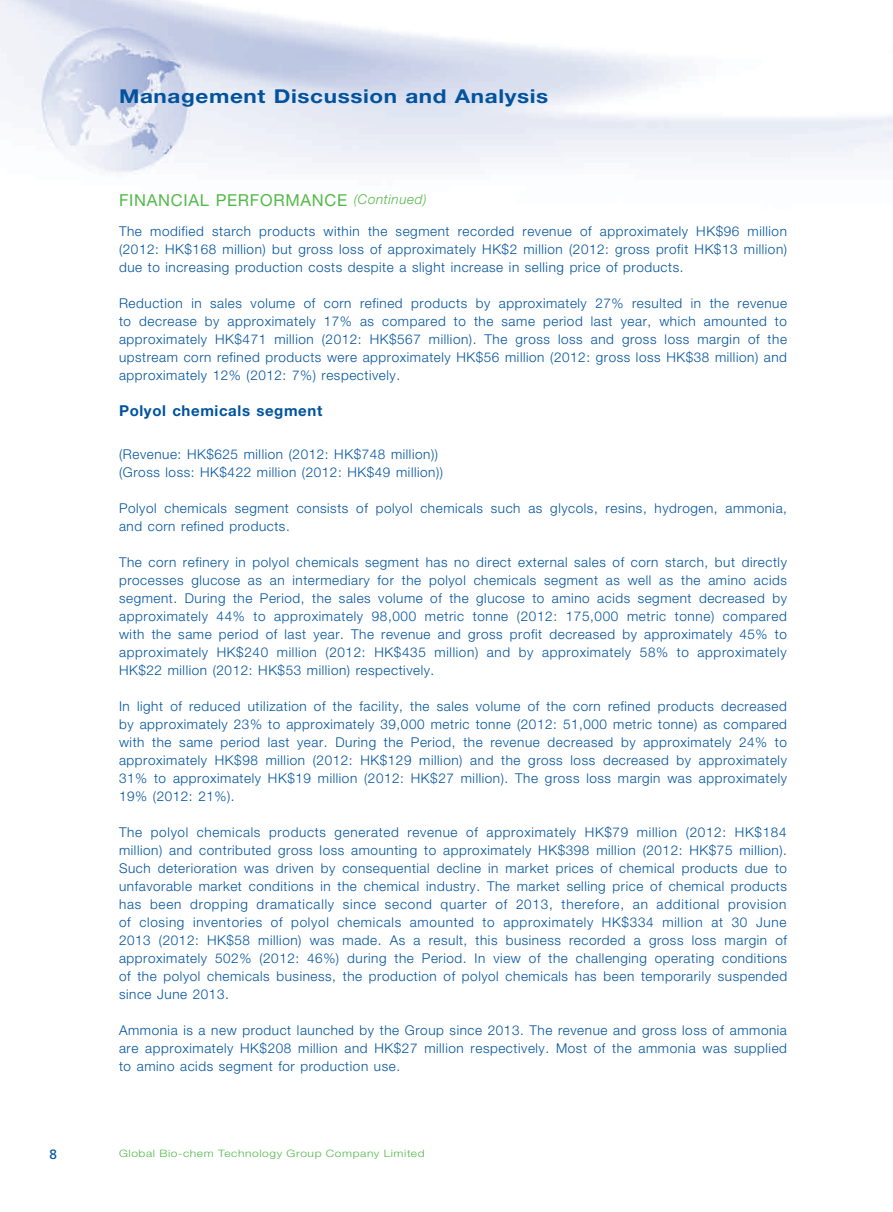
<style>
.page{position:relative;width:893px;height:1212px;background:#fff}
.page>*{position:absolute;margin:0;border:0;box-sizing:border-box;transform-origin:0 0}
.t1{font:700 19.2px "Helvetica Neue";letter-spacing:.03em;color:#01539e;scale:1.18 1}
.t2{font:16.5px "Helvetica Neue";letter-spacing:.04em;color:#51b948}
.t3{font:700 15px "Helvetica Neue";letter-spacing:.04em;color:#01539e}
.t4{font:300 13.5px/18px "Helvetica Neue";letter-spacing:.04em;color:#01539e;text-align:justify}
.t5{font:13.5px "Frutiger";color:#01539e}
.t6{font:300 10.2px "Helvetica Neue";letter-spacing:.05em;color:#51b948;scale:1.18 1}
.s1{font-weight:300;font-style:italic;font-size:13.5px}
</style>
<div class="page">
<img style="left:0;top:0;width:893px;height:174px">
<h1 class="t1" style="left:119px;top:84px;width:365px">Management Discussion and Analysis</h1>
<p class="t2" style="left:119px;top:190px;width:309px">FINANCIAL PERFORMANCE <span class="s1">(Continued)</span></p>
<p class="t4" style="left:119px;top:222px;width:669px">The modified starch products within the segment recorded revenue of approximately HK$96 million (2012: HK$168 million) but gross loss of approximately HK$2 million (2012: gross profit HK$13 million) due to increasing production costs despite a slight increase in selling price of products.</p>
<p class="t4" style="left:119px;top:294px;width:669px">Reduction in sales volume of corn refined products by approximately 27% resulted in the revenue to decrease by approximately 17% as compared to the same period last year, which amounted to approximately HK$471 million (2012: HK$567 million). The gross loss and gross loss margin of the upstream corn refined products were approximately HK$56 million (2012: gross loss HK$38 million) and approximately 12% (2012: 7%) respectively.</p>
<p class="t3" style="left:119px;top:402px;width:205px">Polyol chemicals segment</p>
<p class="t4" style="left:119px;top:445px;width:326px">(Revenue: HK$625 million (2012: HK$748 million)) (Gross loss: HK$422 million (2012: HK$49 million))</p>
<p class="t4" style="left:119px;top:499px;width:669px">Polyol chemicals segment consists of polyol chemicals such as glycols, resins, hydrogen, ammonia, and corn refined products.</p>
<p class="t4" style="left:119px;top:553px;width:669px">The corn refinery in polyol chemicals segment has no direct external sales of corn starch, but directly processes glucose as an intermediary for the polyol chemicals segment as well as the amino acids segment. During the Period, the sales volume of the glucose to amino acids segment decreased by approximately 44% to approximately 98,000 metric tonne (2012: 175,000 metric tonne) compared with the same period of last year. The revenue and gross profit decreased by approximately 45% to approximately HK$240 million (2012: HK$435 million) and by approximately 58% to approximately HK$22 million (2012: HK$53 million) respectively.</p>
<p class="t4" style="left:119px;top:697px;width:669px">In light of reduced utilization of the facility, the sales volume of the corn refined products decreased by approximately 23% to approximately 39,000 metric tonne (2012: 51,000 metric tonne) as compared with the same period last year. During the Period, the revenue decreased by approximately 24% to approximately HK$98 million (2012: HK$129 million) and the gross loss decreased by approximately 31% to approximately HK$19 million (2012: HK$27 million). The gross loss margin was approximately 19% (2012: 21%).</p>
<p class="t4" style="left:119px;top:822px;width:669px">The polyol chemicals products generated revenue of approximately HK$79 million (2012: HK$184 million) and contributed gross loss amounting to approximately HK$398 million (2012: HK$75 million).<br>Such deterioration was driven by consequential decline in market prices of chemical products due to unfavorable market conditions in the chemical industry. The market selling price of chemical products has been dropping dramatically since second quarter of 2013, therefore, an additional provision of closing inventories of polyol chemicals amounted to approximately HK$334 million at 30 June 2013 (2012: HK$58 million) was made. As a result, this business recorded a gross loss margin of approximately 502% (2012: 46%) during the Period. In view of the challenging operating conditions of the polyol chemicals business, the production of polyol chemicals has been temporarily suspended since June 2013.</p>
<p class="t4" style="left:119px;top:1020px;width:669px">Ammonia is a new product launched by the Group since 2013. The revenue and gross loss of ammonia are approximately HK$208 million and HK$27 million respectively. Most of the ammonia was supplied to amino acids segment for production use.</p>
<p class="t5" style="left:49px;top:1146px;width:9px">8</p>
<p class="t6" style="left:119px;top:1147px;width:260px">Global Bio-chem Technology Group Company Limited</p>
</div>
